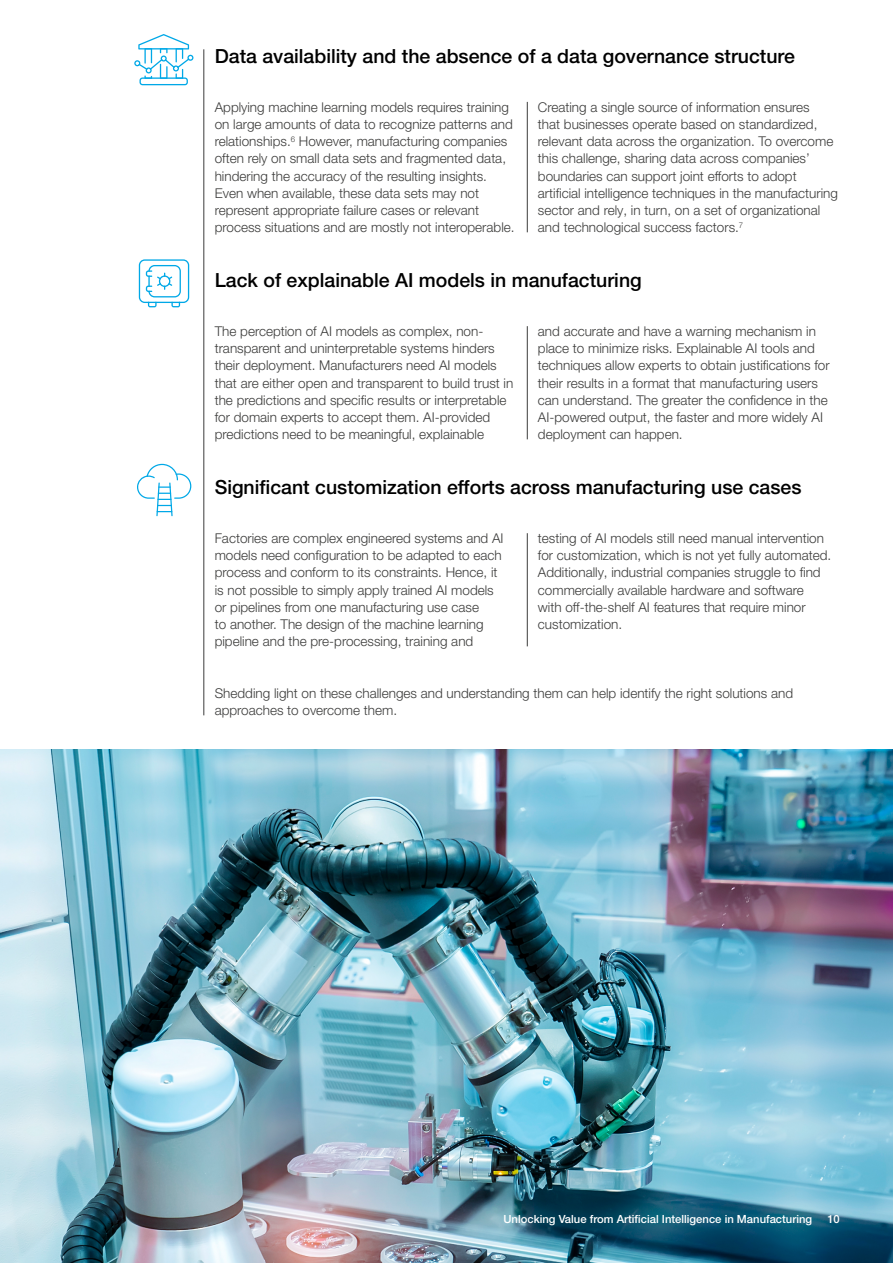
<style>
.page{position:relative;width:893px;height:1263px;background:#fff}
.page>*{position:absolute;margin:0;border:0;box-sizing:border-box;transform-origin:0 0}
.t1{font:500 19.5px "Helvetica Neue LT Pro";color:#000}
.t2{font:300 13.5px/17.2px "Helvetica Neue LT Pro";color:#3c3c3b}
.t3{font:500 11.25px "Helvetica Neue LT Pro";color:#fff}
</style>
<div class="page">
<hr style="left:527px;top:102px;width:1px;height:130px;background:#3c3c3b">
<hr style="left:527px;top:326px;width:1px;height:113px;background:#3c3c3b">
<hr style="left:527px;top:533px;width:1px;height:113px;background:#3c3c3b">
<hr style="left:204px;top:49px;width:1px;height:666px;background:#3c3c3b">
<svg style="left:134px;top:34px;width:59px;height:51px"></svg>
<svg style="left:139px;top:259px;width:50px;height:48px"></svg>
<svg style="left:137px;top:464px;width:54px;height:52px"></svg>
<img style="left:0;top:750px;width:893px;height:513px">
<h1 class="t1" style="left:215px;top:44px;width:582px">Data availability and the absence of a data governance structure</h1>
<p class="t2" style="left:215px;top:98px;width:301px">Applying machine learning models requires training on large amounts of data to recognize patterns and relationships.<sup>6</sup> However, manufacturing companies often rely on small data sets and fragmented data, hindering the accuracy of the resulting insights.<br>Even when available, these data sets may not represent appropriate failure cases or relevant process situations and are mostly not interoperable.</p>
<p class="t2" style="left:538px;top:98px;width:302px">Creating a single source of information ensures<br>that businesses operate based on standardized, relevant data across the organization. To overcome this challenge, sharing data across companies’ boundaries can support joint efforts to adopt artificial intelligence techniques in the manufacturing sector and rely, in turn, on a set of organizational and technological success factors.<sup>7</sup></p>
<h1 class="t1" style="left:215px;top:268px;width:428px">Lack of explainable AI models in manufacturing</h1>
<p class="t2" style="left:215px;top:322px;width:300px">The perception of AI models as complex, non&shy;transparent and uninterpretable systems hinders their deployment. Manufacturers need AI models that are either open and transparent to build trust in the predictions and specific results or interpretable for domain experts to accept them. AI-provided predictions need to be meaningful, explainable</p>
<p class="t2" style="left:538px;top:322px;width:293px">and accurate and have a warning mechanism in place to minimize risks. Explainable AI tools and techniques allow experts to obtain justifications for their results in a format that manufacturing users can understand. The greater the confidence in the AI-powered output, the faster and more widely AI deployment can happen.</p>
<h1 class="t1" style="left:215px;top:475px;width:588px">Significant customization efforts across manufacturing use cases</h1>
<p class="t2" style="left:215px;top:529px;width:290px">Factories are complex engineered systems and AI models need configuration to be adapted to each process and conform to its constraints. Hence, it is not possible to simply apply trained AI models or pipelines from one manufacturing use case<br>to another. The design of the machine learning pipeline and the pre-processing, training and</p>
<p class="t2" style="left:538px;top:529px;width:295px">testing of AI models still need manual intervention for customization, which is not yet fully automated.<br>Additionally, industrial companies struggle to find commercially available hardware and software<br>with off-the-shelf AI features that require minor customization.</p>
<p class="t2" style="left:215px;top:684px;width:580px">Shedding light on these challenges and understanding them can help identify the right solutions and approaches to overcome them.</p>
<p class="t3" style="left:503px;top:1212px;width:310px">Unlocking Value from Artificial Intelligence in Manufacturing</p>
<p class="t3" style="left:827px;top:1212px;width:14px">10</p>
</div>
